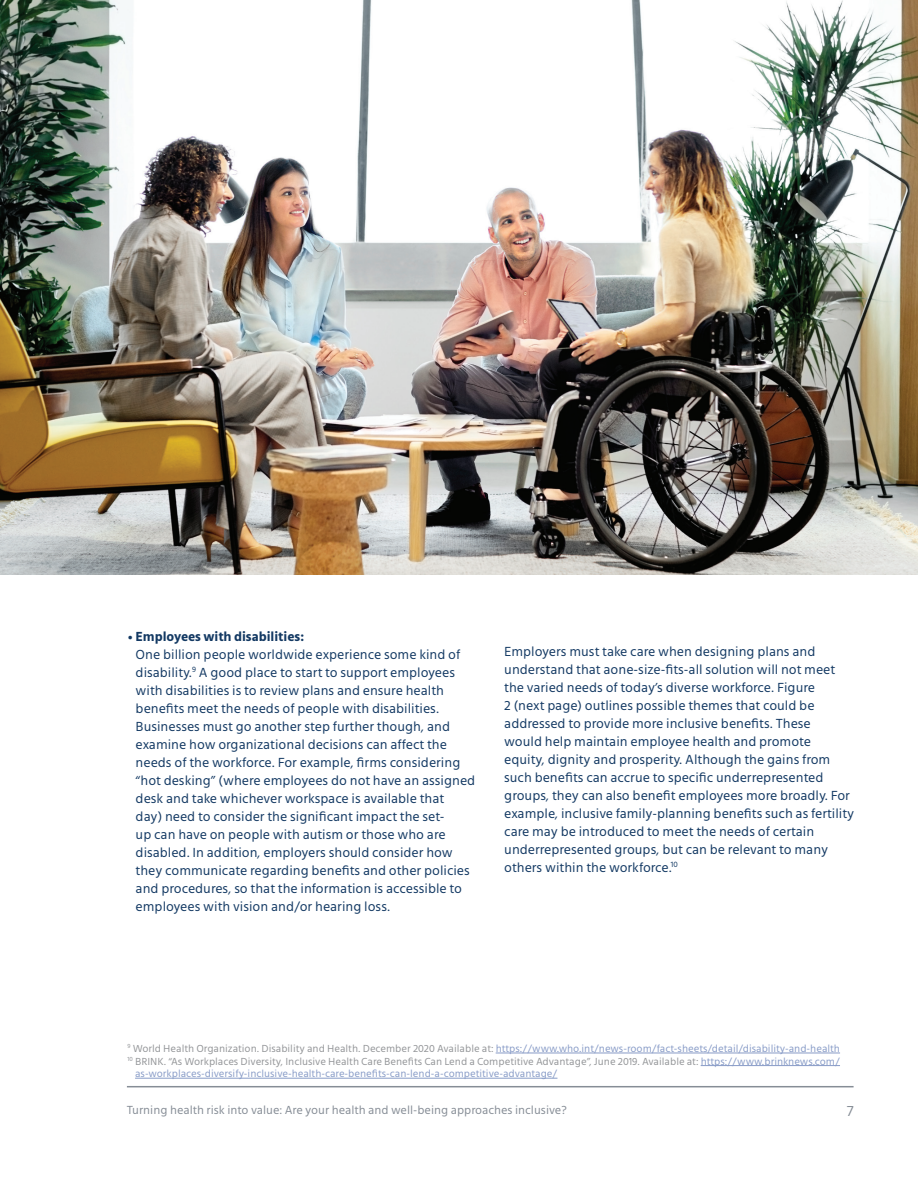
<style>
.page{position:relative;width:918px;height:1188px;background:#fff}
.page>*{position:absolute;margin:0;border:0;box-sizing:border-box;transform-origin:0 0}
.t1{font:15px "Mute";color:#868d96}
.Body_copy{font:13.5px/18px "Mute";color:#133963}
.t2{font:12px "Mute";color:#868d96}
.Footnotes{font:10.5px/12.6px "Mute";color:#879bc7}
.s1{font-weight:700}
.s2{color:#939598}
</style>
<div class="page">
<hr style="left:127px;top:1086px;width:727px;height:1px;background:#868d96">
<img style="left:0;top:0;width:918px;height:575px">
<hr style="left:496px;top:1053px;width:344px;height:1px;background:#879bc7">
<hr style="left:701px;top:1065px;width:139px;height:1px;background:#879bc7">
<hr style="left:135px;top:1078px;width:422px;height:1px;background:#879bc7">
<p class="Body_copy" style="left:136px;top:627px;width:341px;text-indent:-8px"><span class="s1">• Employees with disabilities:<br></span>One billion people worldwide experience some kind of disability.<sup>9</sup> A good place to start to support employees with disabilities is to review plans and ensure health benefits meet the needs of people with disabilities.<br>Businesses must go another step further though, and examine how organizational decisions can affect the needs of the workforce. For example, firms considering “hot desking” (where employees do not have an assigned desk and take whichever workspace is available that<br>day) need to consider the significant impact the set-<br>up can have on people with autism or those who are disabled. In addition, employers should consider how they communicate regarding benefits and other policies and procedures, so that the information is accessible to employees with vision and/or hearing loss.</p>
<p class="Body_copy" style="left:504px;top:642px;width:351px">Employers must take care when designing plans and understand that aone-size-fits-all solution will not meet the varied needs of today’s diverse workforce. Figure<br>2 (next page) outlines possible themes that could be addressed to provide more inclusive benefits. These<br>would help maintain employee health and promote equity, dignity and prosperity. Although the gains from such benefits can accrue to specific underrepresented groups, they can also benefit employees more broadly. For example, inclusive family-planning benefits such as fertility care may be introduced to meet the needs of certain underrepresented groups, but can be relevant to many others within the workforce.<sup>10</sup></p>
<p class="Footnotes" style="left:128px;top:1042px;width:714px"><sup>9</sup> <span class="s2">World Health Organization. Disability and Health. December 2020 Available at:</span> https://www.who.int/news-room/fact-sheets/detail/disability-and-health</p>
<p class="Footnotes" style="left:135px;top:1055px;width:706px;text-indent:-8px"><sup>10</sup> <span class="s2">BRINK. “As Workplaces Diversity, Inclusive Health Care Benefits Can Lend a Competitive Advantage”, June 2019. Available at:</span> https://www.brinknews.com/ as-workplaces-diversify-inclusive-health-care-benefits-can-lend-a-competitive-advantage/</p>
<p class="t2" style="left:127px;top:1102px;width:442px">Turning health risk into value: Are your health and well-being approaches inclusive?</p>
<p class="t1" style="left:847px;top:1102px;width:8px">7</p>
</div>
